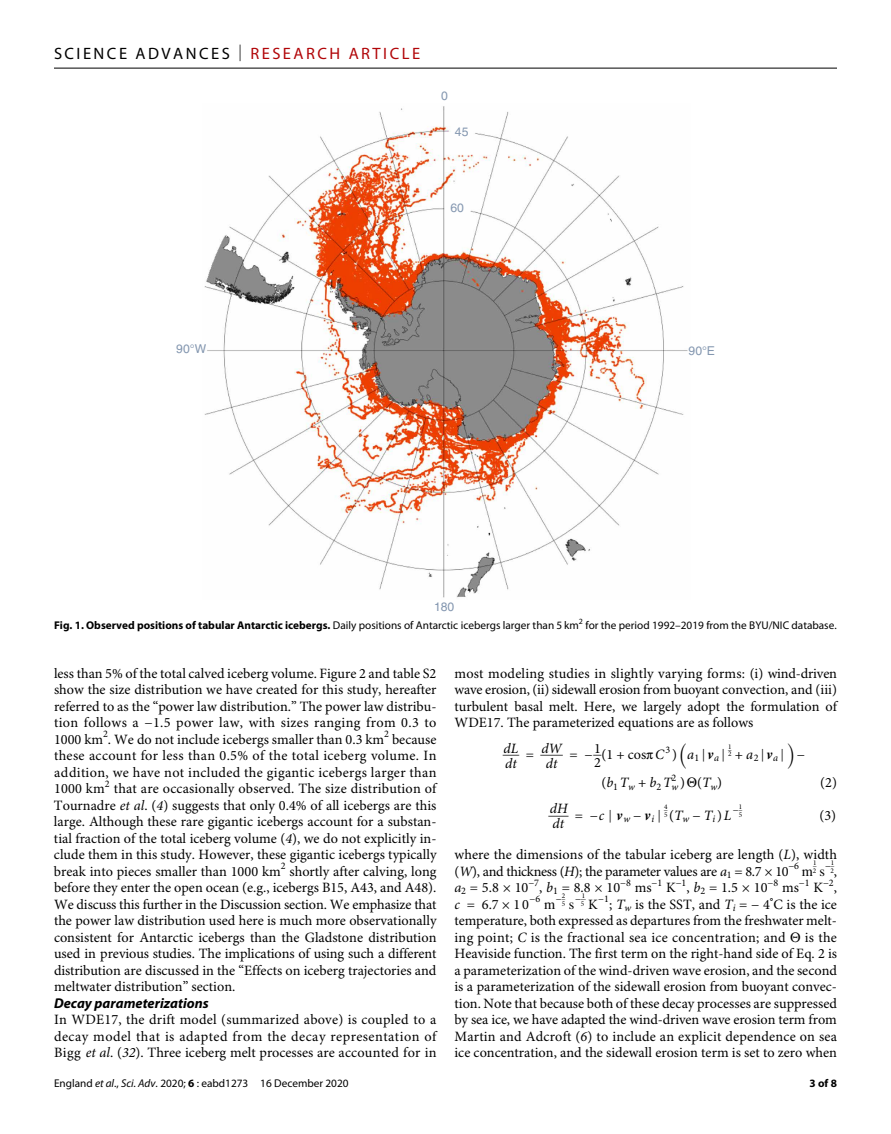
<style>
.page{position:relative;width:891px;height:1134px;background:#fff}
.page>*{position:absolute;margin:0;border:0;box-sizing:border-box;transform-origin:0 0}
.t1{font:16.5px "Myriad Pro";letter-spacing:.15em;color:#000}
.t2{font:14.25px/16.5px "Minion Pro";color:#000;text-align:justify}
.t3{font:italic 14.25px/15px "Minion Pro";color:#000}
.t4{font:italic 700 14.25px "Myriad Pro";color:#000}
.t5{font:12.15px "Helvetica";color:#8497b0}
.t6{font:11.25px "Myriad Pro";color:#000}
.t7{font:700 11.25px "Myriad Pro";color:#000}
.t8{font:8.1px "Minion Pro";color:#000;scale:.85 1}
.t9{font:7.2px "Minion Pro";color:#000}
.s1{font-weight:300}
.s2{color:#b10508}
.s3{font-weight:700}
.s4{font-style:italic}
.s5{font-style:normal}
.s6{font-family:"STIX General";font-size:9.3px}
.s7{font-family:"STIX General"}
.s8{font-family:"STIX General";font-weight:700;font-style:italic}
.s9{font-size:8.1px}
.s10{font-family:"STIX General";font-size:14.25px}
.s11{font-size:10.05px}
.s12{font-size:7.2px}
.s13{font-size:14.25px}
</style>
<div class="page">
<hr style="left:54px;top:68px;width:783px;height:1px;background:#000">
<img style="left:204px;top:106px;width:484px;height:492px">
<p class="t1" style="left:54px;top:40px;width:368px">SCIENCE ADVANCES <span class="s1">|</span> <span class="s2">RESEARCH ARTICLE</span></p>
<p class="t5" style="left:441px;top:89px;width:8px">0</p>
<p class="t5" style="left:455px;top:125px;width:15px">45</p>
<p class="t5" style="left:450px;top:201px;width:15px">60</p>
<p class="t5" style="left:176px;top:342px;width:31px">90°W</p>
<p class="t5" style="left:689px;top:344px;width:28px">90°E</p>
<p class="t5" style="left:434px;top:600px;width:22px">180</p>
<p class="t6" style="left:54px;top:616px;width:784px"><span class="s3">Fig. 1. Observed positions of tabular Antarctic icebergs.</span> Daily positions of Antarctic icebergs larger than 5 km<sup>2</sup> for the period 1992–2019 from the BYU/NIC database.</p>
<p class="t2" style="left:54px;top:666px;width:384px">less than 5% of the total calved iceberg volume. Figure 2 and table S2 show the size distribution we have created for this study, hereafter referred to as the “power law distribution.” The power law distribu&shy;tion follows a −1.5 power law, with sizes ranging from 0.3 to 1000 km<sup>2</sup>. We do not include icebergs smaller than 0.3 km<sup>2</sup> because these account for less than 0.5% of the total iceberg volume. In addition, we have not included the gigantic icebergs larger than 1000 km<sup>2</sup> that are occasionally observed. The size distribution of Tournadre <span class="s4">et al</span>. (<span class="s4">4</span>) suggests that only 0.4% of all icebergs are this large. Although these rare gigantic icebergs account for a substan&shy;tial fraction of the total iceberg volume (<span class="s4">4</span>), we do not explicitly in&shy;clude them in this study. However, these gigantic icebergs typically break into pieces smaller than 1000 km<sup>2</sup> shortly after calving, long before they enter the open ocean (e.g., icebergs B15, A43, and A48).<br>We discuss this further in the Discussion section. We emphasize that the power law distribution used here is much more observationally consistent for Antarctic icebergs than the Gladstone distribution used in previous studies. The implications of using such a different distribution are discussed in the “Effects on iceberg trajectories and meltwater distribution” section.</p>
<p class="t4" style="left:54px;top:994px;width:156px">Decay parameterizations</p>
<p class="t2" style="left:54px;top:1013px;width:384px">In WDE17, the drift model (summarized above) is coupled to a decay model that is adapted from the decay representation of Bigg <span class="s4">et al</span>. (<span class="s4">32</span>). Three iceberg melt processes are accounted for in</p>
<p class="t6" style="left:54px;top:1074px;width:296px">England <span class="s4">et al</span>., <span class="s4">Sci. Adv.</span> 2020; <span class="s3">6</span> : eabd1273 16 December 2020</p>
<p class="t2" style="left:455px;top:666px;width:384px">most modeling studies in slightly varying forms: (i) wind-driven wave erosion, (ii) sidewall erosion from buoyant convection, and (iii) turbulent basal melt. Here, we largely adopt the formulation of WDE17. The parameterized equations are as follows</p>
<p class="t3" style="left:503px;top:742px;width:17px"><sub>─</sub>d L dt</p>
<p class="t3" style="left:546px;top:742px;width:18px;text-indent:-20px"><span class="s5">=</span> <sub>─</sub>d W dt</p>
<p class="t2" style="left:570px;top:748px;width:237px">= − 1<span class="s6">─</span>(1 + cos<span class="s7">π</span> <span class="s4">C</span><sup>3</sup> ) <sub>(</sub><span class="s4">a</span><sub>1</sub>∣<span class="s8">v</span><sub>a</sub>∣<sup>2</sup> + <span class="s4">a</span><sub>2</sub>∣<span class="s8">v</span><sub>a</sub>∣<sub>)</sub>−</p>
<p class="t9" style="left:728px;top:742px;width:5px">1<span class="s9">_</span></p>
<p class="t2" style="left:594px;top:755px;width:8px">2</p>
<p class="t2" style="left:672px;top:776px;width:52px"><sup>2</sup> )<span class="s7">Θ</span>(<span class="s4">T</span><sub>w</sub>)</p>
<p class="t2" style="left:820px;top:776px;width:18px">(2)</p>
<p class="t3" style="left:602px;top:777px;width:78px"><span class="s5">(</span>b<sub>1</sub> T<sub>w</sub> <span class="s5">+ </span>b<sub>2</sub> T<sub>w</sub></p>
<p class="t3" style="left:549px;top:803px;width:21px"><sub>─</sub>d H dt</p>
<p class="t2" style="left:575px;top:808px;width:169px">= −<span class="s4">c</span> ∣ <span class="s8">v</span><sub>w</sub> − <span class="s8">v</span><sub>i</sub>∣<sup>5</sup> (<span class="s4">T</span><sub>w</sub> − <span class="s4">T</span><sub>i</sub>) <span class="s4">L</span><sup>−</sup><sup>1</sup><sup>_</sup></p>
<p class="t9" style="left:664px;top:802px;width:5px">4<span class="s9">_</span></p>
<p class="t9" style="left:739px;top:810px;width:5px">5</p>
<p class="t2" style="left:820px;top:808px;width:18px">(3)</p>
<p class="t2" style="left:455px;top:848px;width:384px">where the dimensions of the tabular iceberg are length (<span class="s4">L</span>), width (<span class="s4">W</span>), and thickness (<span class="s4">H</span>); the parameter values are <span class="s4">a</span><sub>1</sub> = 8.7 × 10<sup>−6</sup> <span class="s7">m</span></p>
<p class="t9" style="left:813px;top:862px;width:23px">2 <span class="s10">s</span><span class="s11">−</span><sup>_</sup>1</p>
<p class="t8" style="left:813px;top:858px;width:6px">_<span class="s12">1</span></p>
<p class="t9" style="left:830px;top:866px;width:8px">2<span class="s13">,</span></p>
<p class="t2" style="left:455px;top:881px;width:384px"><span class="s4">a</span><sub>2</sub> = 5.8 × 10<sup>−7</sup>, <span class="s4">b</span><sub>1</sub> = 8.8 × 10<sup>−8</sup> ms<sup>−1</sup> K<sup>−1</sup>, <span class="s4">b</span><sub>2</sub> = 1.5 × 10<sup>−8</sup> ms<sup>−1</sup> K<sup>−2</sup>, <span class="s4">c</span> = 6.7 × 1 0<sup>−6</sup> <span class="s7">m</span><sup>−</sup><sup>2</sup><sup>_</sup></p>
<p class="t9" style="left:562px;top:895px;width:26px">5 <span class="s10">s</span><span class="s11">−</span><sup>_</sup>1</p>
<p class="t2" style="left:455px;top:897px;width:384px;text-indent:126px"><sup>5</sup> K<sup>−1</sup>; <span class="s4">T</span><sub>w</sub> is the SST, and <span class="s4">T</span><sub>i</sub> = − 4<sup>∘</sup>C is the ice temperature, both expressed as departures from the freshwater melt&shy;ing point; <span class="s4">C</span> is the fractional sea ice concentration; and</p>
<p class="t2" style="left:455px;top:930px;width:384px;text-indent:350px">is the Heaviside function. The first term on the right-hand side of Eq. 2 is a parameterization of the wind-driven wave erosion, and the second is a parameterization of the sidewall erosion from buoyant convec&shy;tion. Note that because both of these decay processes are suppressed by sea ice, we have adapted the wind-driven wave erosion term from Martin and Adcroft (<span class="s4">6</span>) to include an explicit dependence on sea ice concentration, and the sidewall erosion term is set to zero when</p>
<p class="t7" style="left:810px;top:1074px;width:29px">3 of 8</p>
</div>
